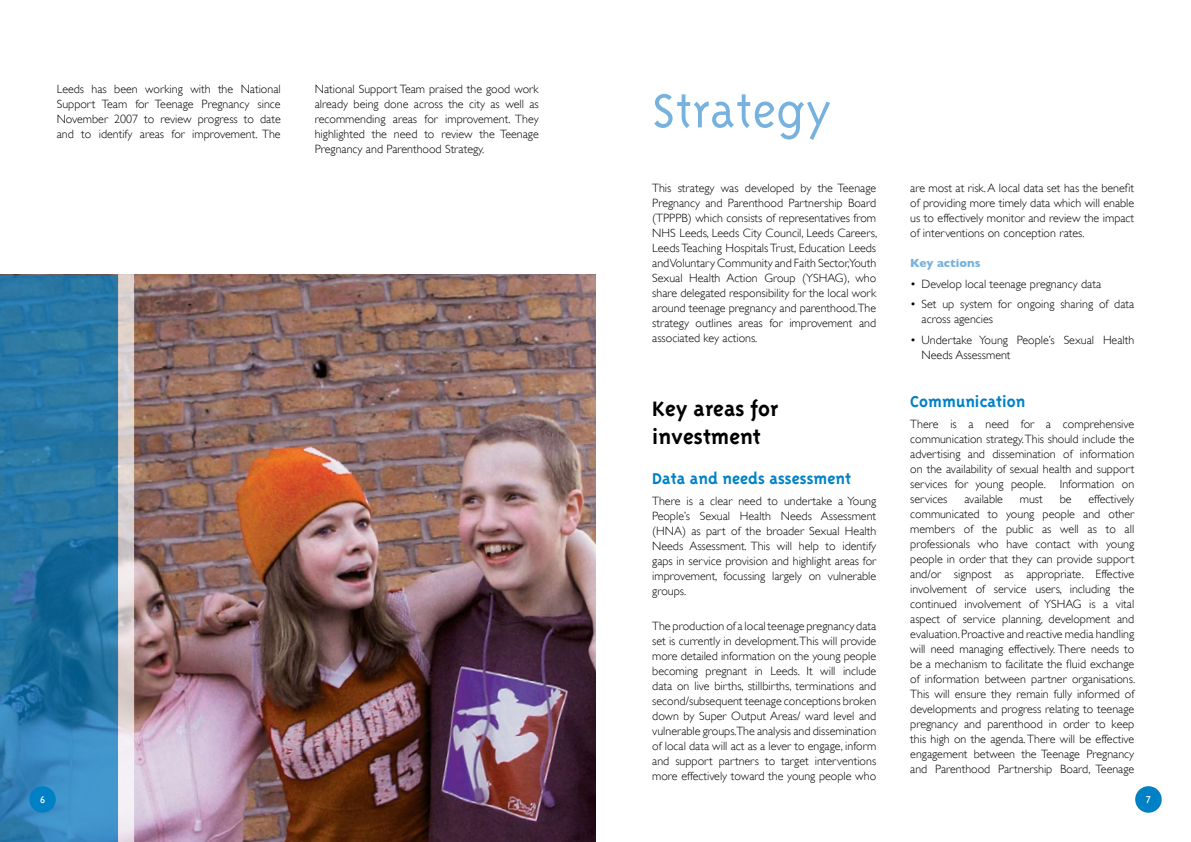
<style>
.page{position:relative;width:1191px;height:842px;background:#fff}
.page>*{position:absolute;margin:0;border:0;box-sizing:border-box;transform-origin:0 0}
.t1{font:300 55px "Triplex";color:#77b1de}
.t2{font:700 24px/28px "Triplex";color:#000}
.t3{font:700 18px "Triplex";color:#0081c6}
.t4{font:300 12px/15px "Gill Sans";color:#000;text-align:justify}
.t5{font:700 12px "Gill Sans";color:#77b1de}
.t6{font:10px "Gill Sans";color:#fff}
</style>
<div class="page">
<img style="left:134px;top:275px;width:461px;height:567px">
<svg style="left:0;top:275px;width:118px;height:567px;background:#2878a8"></svg>
<svg style="left:118px;top:274px;width:16px;height:568px;background:#dfd5d5"></svg>
<div style="left:1135px;top:786px;width:26px;height:27px;background:#0081c6;border-radius:50%"></div>
<div style="left:29px;top:786px;width:27px;height:27px;background:#0081c6;border-radius:50%"></div>
<p class="t4" style="left:57px;top:82px;width:225px">Leeds has been working with the National Support Team for Teenage Pregnancy since November 2007 to review progress to date and to identify areas for improvement. The</p>
<p class="t4" style="left:315px;top:82px;width:225px">National Support Team praised the good work already being done across the city as well as recommending areas for improvement. They highlighted the need to review the Teenage Pregnancy and Parenthood Strategy.</p>
<h1 class="t1" style="left:652px;top:80px;width:181px">Strategy</h1>
<p class="t4" style="left:652px;top:180px;width:226px">This strategy was developed by the Teenage Pregnancy and Parenthood Partnership Board (TPPPB) which consists of representatives from NHS Leeds, Leeds City Council, Leeds Careers, Leeds Teaching Hospitals Trust, Education Leeds and Voluntary Community and Faith Sector,Youth Sexual Health Action Group (YSHAG), who share delegated responsibility for the local work around teenage pregnancy and parenthood.The strategy outlines areas for improvement and associated key actions.</p>
<h2 class="t2" style="left:652px;top:394px;width:128px">Key areas for investment</h2>
<h3 class="t3" style="left:652px;top:468px;width:200px">Data and needs assessment</h3>
<p class="t4" style="left:652px;top:493px;width:225px">There is a clear need to undertake a Young People’s Sexual Health Needs Assessment (HNA) as part of the broader Sexual Health Needs Assessment. This will help to identify gaps in service provision and highlight areas for improvement, focussing largely on vulnerable groups.</p>
<p class="t4" style="left:652px;top:619px;width:225px">The production of a local teenage pregnancy data set is currently in development.This will provide more detailed information on the young people becoming pregnant in Leeds. It will include data on live births, stillbirths, terminations and second/subsequent teenage conceptions broken down by Super Output Areas/ ward level and vulnerable groups.The analysis and dissemination of local data will act as a lever to engage, inform and support partners to target interventions more effectively toward the young people who</p>
<p class="t4" style="left:910px;top:180px;width:225px">are most at risk. A local data set has the benefit of providing more timely data which will enable us to effectively monitor and review the impact of interventions on conception rates.</p>
<p class="t5" style="left:910px;top:256px;width:72px">Key actions</p>
<p class="t4" style="left:910px;top:276px;width:192px">• Develop local teenage pregnancy data</p>
<p class="t4" style="left:921px;top:297px;width:214px;text-indent:-11px">• Set up system for ongoing sharing of data across agencies</p>
<p class="t4" style="left:921px;top:332px;width:214px;text-indent:-11px">• Undertake Young People’s Sexual Health<br>Needs Assessment</p>
<h3 class="t3" style="left:910px;top:391px;width:117px">Communication</h3>
<p class="t4" style="left:910px;top:416px;width:225px">There is a need for a comprehensive communication strategy. This should include the advertising and dissemination of information on the availability of sexual health and support services for young people. Information on services</p>
<p class="t4" style="left:910px;top:491px;width:226px;text-indent:178px">effectively communicated to young people and other members of the public as well as to all professionals who have contact with young people in order that they can provide support and/or signpost as appropriate. Effective involvement of service users, including the continued involvement of YSHAG is a vital aspect of service planning, development and evaluation. Proactive and reactive media handling will need managing effectively. There needs to be a mechanism to facilitate the fluid exchange of information between partner organisations.<br>This will ensure they remain fully informed of developments and progress relating to teenage pregnancy and parenthood in order to keep this high on the agenda. There will be effective engagement between the Teenage Pregnancy and Parenthood Partnership Board, Teenage</p>
<p class="t4" style="left:964px;top:491px;width:40px">available</p>
<p class="t4" style="left:1020px;top:491px;width:24px">must</p>
<p class="t4" style="left:1059px;top:491px;width:13px">be</p>
<p class="t6" style="left:40px;top:793px;width:6px">6</p>
<p class="t6" style="left:1146px;top:793px;width:6px">7</p>
</div>
